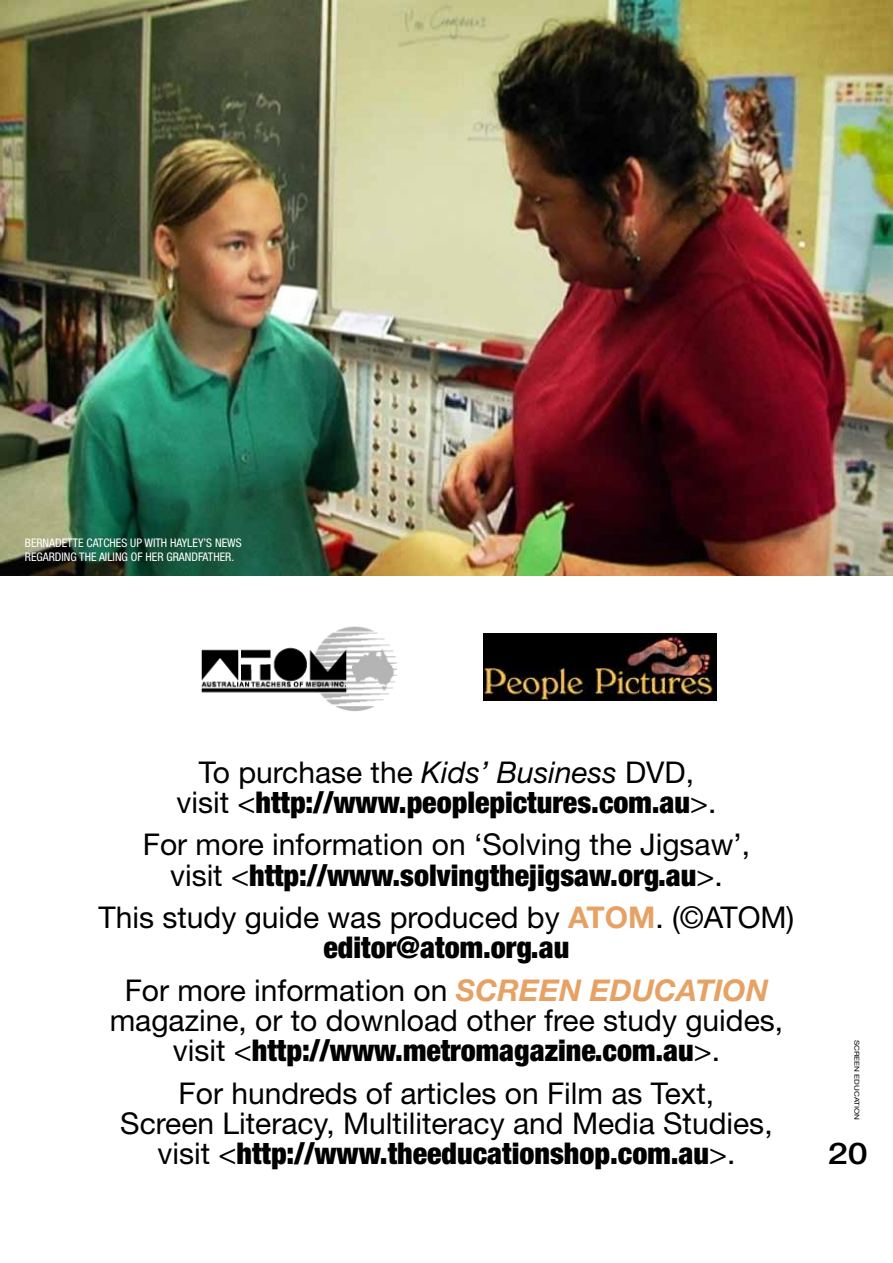
<style>
.page{position:relative;width:893px;height:1263px;background:#fff}
.page>*{position:absolute;margin:0;border:0;box-sizing:border-box;transform-origin:0 0}
.t1{font:30px/30px "Helvetica Neue";color:#000;text-align:center}
.t2{font:900 condensed 30px/30px "Helvetica Neue";color:#000;text-align:center}
.t3{font:500 30px "Helvetica Neue";color:#000;scale:1.2 1}
.t4{font:condensed 11.85px/14.2px "Helvetica Neue";color:#fff}
.t5{font:6.75px "Helvetica Neue";color:#000;scale:1.2 1}
.s1{font-weight:400;font-stretch:normal}
.s2{font-weight:400;font-style:italic;font-stretch:normal}
.s3{font-weight:900;font-stretch:condensed}
.s4{font-weight:700;color:#e6a265}
.s5{font-weight:700;font-style:italic;color:#e6a265}
</style>
<div class="page">
<img style="left:201px;top:626px;width:196px;height:85px">
<img style="left:0;top:0;width:893px;height:576px">
<img style="left:484px;top:634px;width:232px;height:66px">
<p class="t4" style="left:25px;top:535px;width:218px">BERNADETTE CATCHES UP WITH HAYLEY’S NEWS<br>REGARDING THE AILING OF HER GRANDFATHER.</p>
<p class="t2" style="left:176px;top:757px;width:542px"><span class="s1">To purchase the</span> <span class="s2">Kids’ Business</span> <span class="s1">DVD, visit &lt;</span>http://www.peoplepictures.com.au<span class="s1">&gt;.</span></p>
<p class="t1" style="left:143px;top:829px;width:609px">For more information on ‘Solving the Jigsaw’, visit &lt;<span class="s3">http://www.solvingthejigsaw.org.au</span>&gt;.</p>
<p class="t1" style="left:99px;top:902px;width:697px">This study guide was produced by <span class="s4">ATOM</span>. (©ATOM) <span class="s3">editor@atom.org.au</span></p>
<p class="t1" style="left:110px;top:975px;width:675px">For more information on <span class="s5">SCREEN EDUCATION </span>magazine, or to download other free study guides, visit &lt;<span class="s3">http://www.metromagazine.com.au</span>&gt;.</p>
<p class="t1" style="left:120px;top:1078px;width:654px">For hundreds of articles on Film as Text,<br>Screen Literacy, Multiliteracy and Media Studies, visit &lt;<span class="s3">http://www.theeducationshop.com.au</span>&gt;.</p>
<p class="t5" style="left:861px;top:1039px;width:68px;rotate:90deg">SCREEN EDUCATION</p>
<p class="t3" style="left:828px;top:1135px;width:35px">20</p>
</div>
